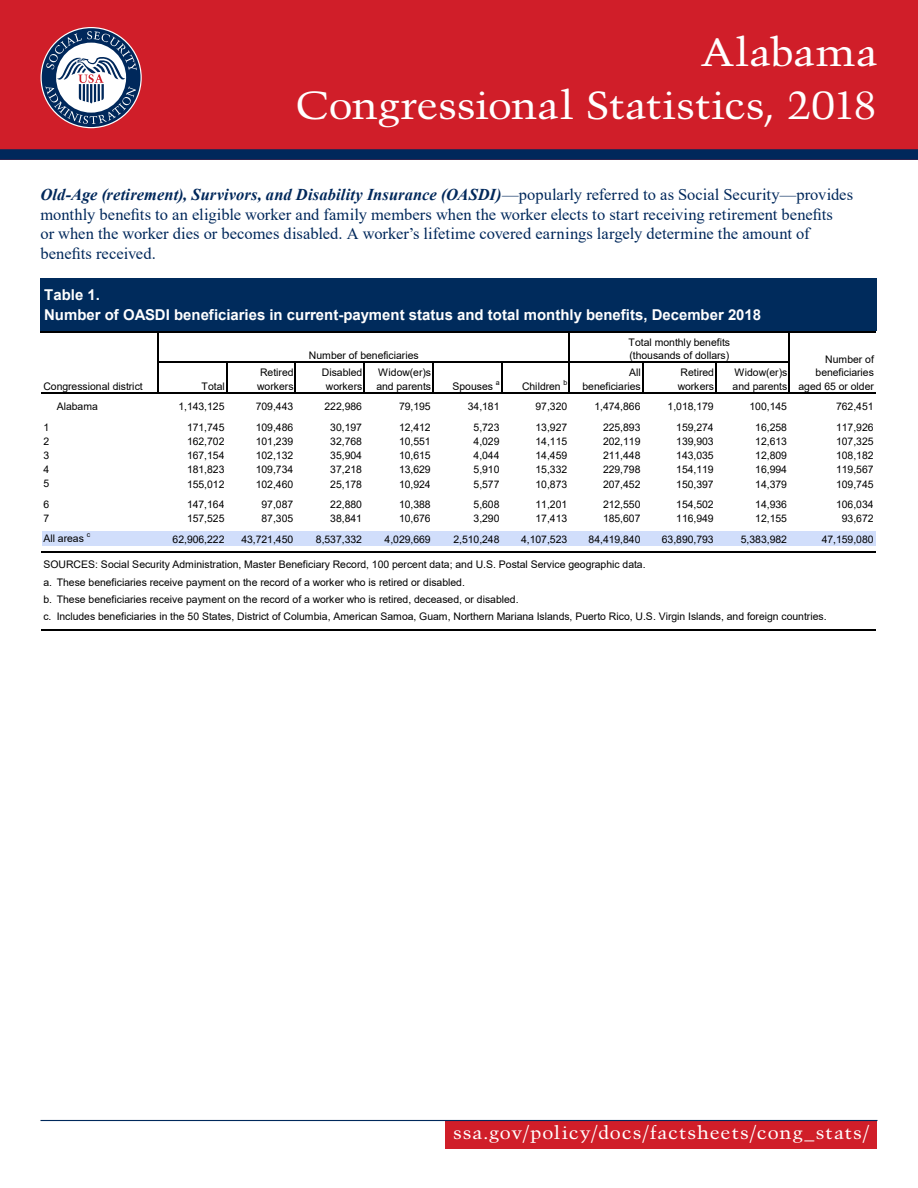
<style>
.page{position:relative;width:918px;height:1188px;background:#fff}
.page>*{position:absolute;margin:0;border:0;box-sizing:border-box;transform-origin:0 0}
.t1{font:39px/53.6px "Trump Mediaeval";letter-spacing:-.005em;color:#fff;text-align:right;scale:1.1 1}
.t2{font:18px "Trump Mediaeval";letter-spacing:.045em;color:#fff;scale:1.1 1}
.t3{font:16.5px/19.5px "Times New Roman";color:#00285b}
.t4{font:700 15px/19.2px "Arial";color:#fff}
.t5{font:10.5px/13.6px "Arial";letter-spacing:-.005em;color:#000}
.t6{font:7.05px "Arial";color:#000}
.s1{font-weight:700;font-style:italic}
</style>
<div class="page">
<div style="left:0;top:0;width:918px;height:160px;background:#d01e29"></div>
<div style="left:0;top:149px;width:918px;height:11px;background:#00285b"></div>
<div style="left:446px;top:1121px;width:432px;height:28px;background:#d01e29"></div>
<hr style="left:40px;top:1120px;width:838px;height:1px;background:#00285b">
<svg style="left:42px;top:28px;width:99px;height:99px"></svg>
<svg style="left:45px;top:31px;width:92px;height:93px"></svg>
<div style="left:42px;top:280px;width:834px;height:52px;background:#002b5c"></div>
<div style="left:42px;top:531px;width:834px;height:15px;background:#d1defb"></div>
<hr style="left:41px;top:278px;width:1px;height:53px;background:#002b5c">
<hr style="left:157px;top:332px;width:2px;height:62px;background:#000">
<hr style="left:569px;top:332px;width:1px;height:62px;background:#000">
<hr style="left:788px;top:332px;width:2px;height:62px;background:#000">
<hr style="left:226px;top:363px;width:1px;height:31px;background:#000">
<hr style="left:295px;top:363px;width:1px;height:31px;background:#000">
<hr style="left:363px;top:363px;width:2px;height:31px;background:#000">
<hr style="left:432px;top:363px;width:2px;height:31px;background:#000">
<hr style="left:501px;top:363px;width:1px;height:31px;background:#000">
<hr style="left:642px;top:363px;width:1px;height:31px;background:#000">
<hr style="left:715px;top:363px;width:2px;height:31px;background:#000">
<hr style="left:42px;top:278px;width:834px;height:2px;background:#002b5c">
<hr style="left:41px;top:331px;width:835px;height:1px;background:#000">
<hr style="left:159px;top:362px;width:631px;height:1px;background:#000">
<hr style="left:41px;top:392px;width:835px;height:2px;background:#000">
<hr style="left:41px;top:551px;width:835px;height:1px;background:#000">
<hr style="left:41px;top:629px;width:835px;height:2px;background:#000">
<h1 class="t1" style="left:296px;top:25px;width:530px">Alabama<br>Congressional Statistics, 2018</h1>
<p class="t3" style="left:40px;top:185px;width:814px"><span class="s1">Old-Age (retirement), Survivors, and Disability Insurance (OASDI)</span>—popularly referred to as Social Security—provides monthly benefits to an eligible worker and family members when the worker elects to start receiving retirement benefits<br>or when the worker dies or becomes disabled. A worker’s lifetime covered earnings largely determine the amount of benefits received.</p>
<p class="t4" style="left:44px;top:286px;width:719px">Table 1.<br>Number of OASDI beneficiaries in current-payment status and total monthly benefits, December 2018</p>
<p class="t5" style="left:309px;top:349px;width:111px">Number of beneficiaries</p>
<p class="t5" style="left:629px;top:335px;width:103px">Total monthly benefits (thousands of dollars)</p>
<p class="t5" style="left:798px;top:352px;width:77px;text-align:right">Number of beneficiaries aged 65 or older</p>
<p class="t5" style="left:257px;top:366px;width:38px">Retired workers</p>
<p class="t5" style="left:322px;top:366px;width:42px;text-align:center">Disabled workers</p>
<p class="t5" style="left:376px;top:366px;width:56px">Widow(er)s and parents</p>
<p class="t6" style="left:564px;top:378px;width:5px">b</p>
<p class="t5" style="left:582px;top:366px;width:60px;text-align:right">All beneficiaries</p>
<p class="t5" style="left:678px;top:366px;width:38px">Retired workers</p>
<p class="t5" style="left:733px;top:366px;width:56px">Widow(er)s and parents</p>
<p class="t5" style="left:453px;top:379px;width:42px">Spouses</p>
<p class="t6" style="left:496px;top:378px;width:5px">a</p>
<p class="t5" style="left:522px;top:379px;width:40px">Children</p>
<p class="t5" style="left:43px;top:379px;width:101px">Congressional district</p>
<p class="t5" style="left:43px;top:420px;width:7px;line-height:14.2px;text-align:justify">1<br>2<br>3<br>4<br>5</p>
<p class="t5" style="left:43px;top:497px;width:7px;line-height:14.2px">6<br>7</p>
<p class="t5" style="left:43px;top:532px;width:42px">All areas</p>
<p class="t6" style="left:87px;top:530px;width:5px">c</p>
<p class="t5" style="left:202px;top:379px;width:25px">Total</p>
<p class="t5" style="left:57px;top:400px;width:43px">Alabama</p>
<p class="t5" style="left:178px;top:400px;width:48px">1,143,125</p>
<p class="t5" style="left:256px;top:400px;width:39px">709,443</p>
<p class="t5" style="left:325px;top:400px;width:39px">222,986</p>
<p class="t5" style="left:399px;top:400px;width:33px">79,195</p>
<p class="t5" style="left:468px;top:400px;width:33px">34,181</p>
<p class="t5" style="left:536px;top:400px;width:33px">97,320</p>
<p class="t5" style="left:594px;top:400px;width:48px">1,474,866</p>
<p class="t5" style="left:668px;top:400px;width:48px">1,018,179</p>
<p class="t5" style="left:750px;top:400px;width:39px">100,145</p>
<p class="t5" style="left:836px;top:400px;width:39px">762,451</p>
<p class="t5" style="left:187px;top:420px;width:39px">171,745</p>
<p class="t5" style="left:256px;top:420px;width:39px">109,486</p>
<p class="t5" style="left:330px;top:420px;width:33px">30,197</p>
<p class="t5" style="left:399px;top:420px;width:33px">12,412</p>
<p class="t5" style="left:474px;top:420px;width:27px">5,723</p>
<p class="t5" style="left:536px;top:420px;width:33px">13,927</p>
<p class="t5" style="left:603px;top:420px;width:39px">225,893</p>
<p class="t5" style="left:676px;top:420px;width:39px">159,274</p>
<p class="t5" style="left:755px;top:420px;width:33px">16,258</p>
<p class="t5" style="left:836px;top:420px;width:39px">117,926</p>
<p class="t5" style="left:187px;top:434px;width:39px">162,702</p>
<p class="t5" style="left:256px;top:434px;width:39px">101,239</p>
<p class="t5" style="left:330px;top:434px;width:33px">32,768</p>
<p class="t5" style="left:399px;top:434px;width:33px">10,551</p>
<p class="t5" style="left:474px;top:434px;width:27px">4,029</p>
<p class="t5" style="left:536px;top:434px;width:33px">14,115</p>
<p class="t5" style="left:603px;top:434px;width:39px">202,119</p>
<p class="t5" style="left:676px;top:434px;width:39px">139,903</p>
<p class="t5" style="left:755px;top:434px;width:33px">12,613</p>
<p class="t5" style="left:836px;top:434px;width:39px">107,325</p>
<p class="t5" style="left:187px;top:449px;width:39px">167,154</p>
<p class="t5" style="left:256px;top:449px;width:39px">102,132</p>
<p class="t5" style="left:330px;top:449px;width:33px">35,904</p>
<p class="t5" style="left:399px;top:449px;width:33px">10,615</p>
<p class="t5" style="left:474px;top:449px;width:27px">4,044</p>
<p class="t5" style="left:536px;top:449px;width:33px">14,459</p>
<p class="t5" style="left:603px;top:449px;width:39px">211,448</p>
<p class="t5" style="left:676px;top:449px;width:39px">143,035</p>
<p class="t5" style="left:755px;top:449px;width:33px">12,809</p>
<p class="t5" style="left:836px;top:449px;width:39px">108,182</p>
<p class="t5" style="left:187px;top:463px;width:39px">181,823</p>
<p class="t5" style="left:256px;top:463px;width:39px">109,734</p>
<p class="t5" style="left:330px;top:463px;width:33px">37,218</p>
<p class="t5" style="left:399px;top:463px;width:33px">13,629</p>
<p class="t5" style="left:474px;top:463px;width:27px">5,910</p>
<p class="t5" style="left:536px;top:463px;width:33px">15,332</p>
<p class="t5" style="left:603px;top:463px;width:39px">229,798</p>
<p class="t5" style="left:676px;top:463px;width:39px">154,119</p>
<p class="t5" style="left:755px;top:463px;width:33px">16,994</p>
<p class="t5" style="left:836px;top:463px;width:39px">119,567</p>
<p class="t5" style="left:187px;top:477px;width:39px">155,012</p>
<p class="t5" style="left:256px;top:477px;width:39px">102,460</p>
<p class="t5" style="left:330px;top:477px;width:33px">25,178</p>
<p class="t5" style="left:399px;top:477px;width:33px">10,924</p>
<p class="t5" style="left:474px;top:477px;width:27px">5,577</p>
<p class="t5" style="left:536px;top:477px;width:33px">10,873</p>
<p class="t5" style="left:603px;top:477px;width:39px">207,452</p>
<p class="t5" style="left:676px;top:477px;width:39px">150,397</p>
<p class="t5" style="left:755px;top:477px;width:33px">14,379</p>
<p class="t5" style="left:836px;top:477px;width:39px">109,745</p>
<p class="t5" style="left:187px;top:497px;width:39px">147,164</p>
<p class="t5" style="left:262px;top:497px;width:33px">97,087</p>
<p class="t5" style="left:330px;top:497px;width:33px">22,880</p>
<p class="t5" style="left:399px;top:497px;width:33px">10,388</p>
<p class="t5" style="left:474px;top:497px;width:27px">5,608</p>
<p class="t5" style="left:536px;top:497px;width:33px">11,201</p>
<p class="t5" style="left:603px;top:497px;width:39px">212,550</p>
<p class="t5" style="left:676px;top:497px;width:39px">154,502</p>
<p class="t5" style="left:755px;top:497px;width:33px">14,936</p>
<p class="t5" style="left:836px;top:497px;width:39px">106,034</p>
<p class="t5" style="left:187px;top:512px;width:39px">157,525</p>
<p class="t5" style="left:262px;top:512px;width:33px">87,305</p>
<p class="t5" style="left:330px;top:512px;width:33px">38,841</p>
<p class="t5" style="left:399px;top:512px;width:33px">10,676</p>
<p class="t5" style="left:474px;top:512px;width:27px">3,290</p>
<p class="t5" style="left:536px;top:512px;width:33px">17,413</p>
<p class="t5" style="left:603px;top:512px;width:39px">185,607</p>
<p class="t5" style="left:676px;top:512px;width:39px">116,949</p>
<p class="t5" style="left:755px;top:512px;width:33px">12,155</p>
<p class="t5" style="left:842px;top:512px;width:33px">93,672</p>
<p class="t5" style="left:173px;top:532px;width:53px">62,906,222</p>
<p class="t5" style="left:241px;top:532px;width:53px">43,721,450</p>
<p class="t5" style="left:316px;top:532px;width:48px">8,537,332</p>
<p class="t5" style="left:385px;top:532px;width:48px">4,029,669</p>
<p class="t5" style="left:453px;top:532px;width:48px">2,510,248</p>
<p class="t5" style="left:521px;top:532px;width:48px">4,107,523</p>
<p class="t5" style="left:589px;top:532px;width:53px">84,419,840</p>
<p class="t5" style="left:662px;top:532px;width:53px">63,890,793</p>
<p class="t5" style="left:741px;top:532px;width:48px">5,383,982</p>
<p class="t5" style="left:822px;top:532px;width:53px">47,159,080</p>
<p class="t5" style="left:43px;top:573px;width:477px;line-height:17.2px">a. These beneficiaries receive payment on the record of a worker who is retired or disabled.<br>b. These beneficiaries receive payment on the record of a worker who is retired, deceased, or disabled. c.</p>
<p class="t5" style="left:43px;top:558px;width:604px">SOURCES: Social Security Administration, Master Beneficiary Record, 100 percent data; and U.S. Postal Service geographic data.</p>
<p class="t5" style="left:57px;top:610px;width:771px">Includes beneficiaries in the 50 States, District of Columbia, American Samoa, Guam, Northern Mariana Islands, Puerto Rico, U.S. Virgin Islands, and foreign countries.</p>
<h2 class="t2" style="left:453px;top:1122px;width:381px">ssa.gov/policy/docs/factsheets/cong_stats/</h2>
</div>
